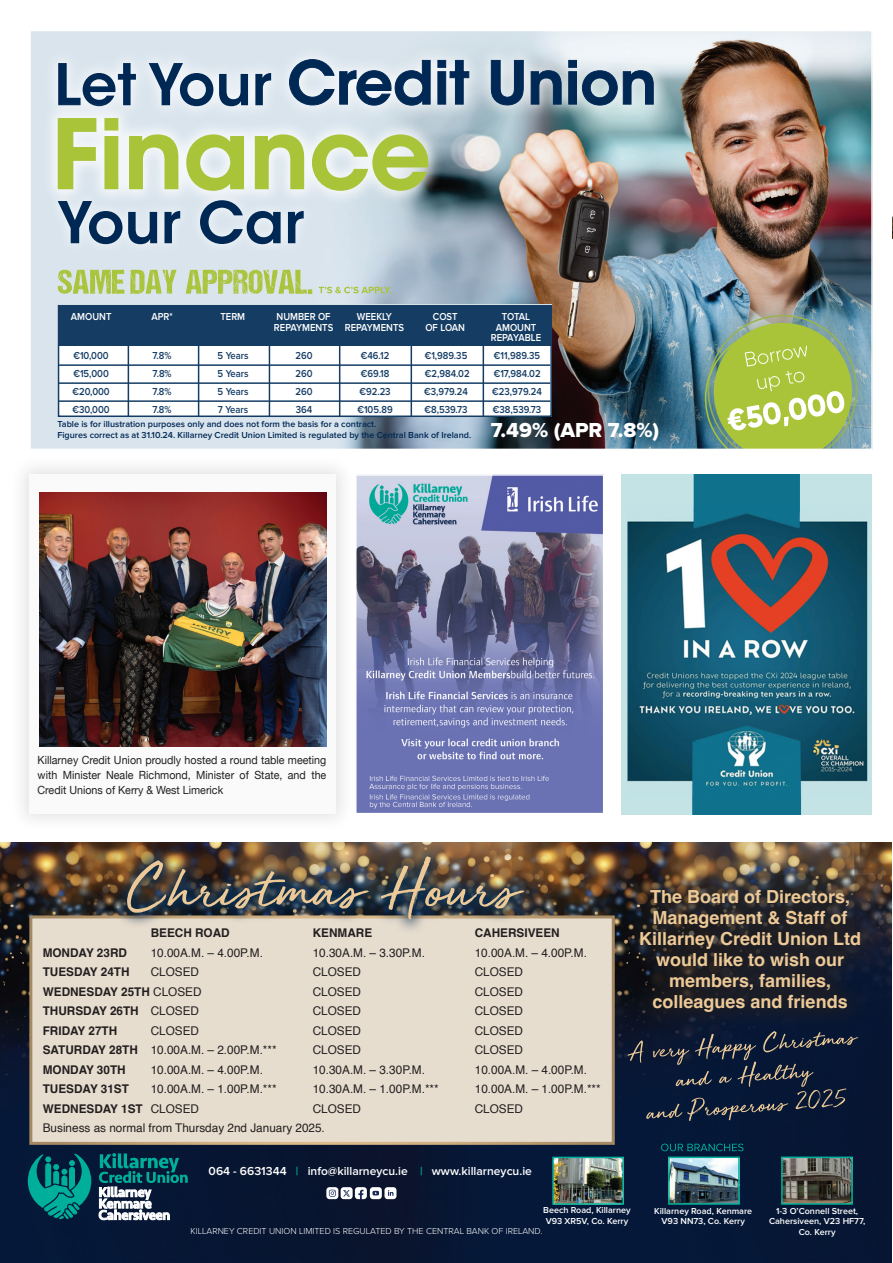
<style>
.page{position:relative;width:893px;height:1263px;background:#fff}
.page>*{position:absolute;margin:0;border:0;box-sizing:border-box;transform-origin:0 0}
.t1{font:21px "Proxima Nova Extrabld";color:#fff}
.t2{font:700 18px/21px "Helvetica";color:#ecc996;text-align:center}
.t3{font:12px "Helvetica";color:#231f20}
.t4{font:700 12px "Helvetica";color:#231f20}
.t5{font:600 12px "Proxima Nova";color:#fff}
.t6{font:11.25px/15px "Helvetica Neue";color:#231f20;text-align:justify;scale:.95 1}
.t7{font:600 10.5px "Proxima Nova";color:#153d64;scale:.9 1}
.t8{font:600 10.5px/10.5px "Proxima Nova";color:#fff;text-align:center;scale:.9 1}
.t9{font:600 9px/10.8px "Proxima Nova";color:#002855}
.t10{font:600 9px/10.5px "Proxima Nova";color:#fff;text-align:center}
.t11{font:300 9px "Proxima Nova";color:#fff}
.s1{font-weight:400}
.s2{font-weight:700}
.s3{color:#00af9b}
</style>
<div class="page">
<img style="left:0;top:843px;width:892px;height:420px">
<div style="left:30px;top:31px;width:842px;height:418px;background:#d9e4ed"></div>
<img style="left:139px;top:33px;width:731px;height:414px">
<svg style="left:319px;top:287px;width:73px;height:6px"></svg>
<svg style="left:186px;top:270px;width:126px;height:24px"></svg>
<svg style="left:58px;top:270px;width:118px;height:24px"></svg>
<div style="left:58px;top:305px;width:493px;height:112px;background:#fff"></div>
<div style="left:58px;top:305px;width:494px;height:112px;border:2px solid #153d64"></div>
<hr style="left:411px;top:305px;width:1px;height:111px;background:#153d64">
<div style="left:59px;top:305px;width:493px;height:41px;background:#153d64"></div>
<hr style="left:128px;top:305px;width:1px;height:111px;background:#153d64">
<hr style="left:198px;top:305px;width:1px;height:111px;background:#153d64">
<hr style="left:269px;top:305px;width:1px;height:111px;background:#153d64">
<hr style="left:339px;top:305px;width:1px;height:111px;background:#153d64">
<hr style="left:483px;top:305px;width:1px;height:111px;background:#153d64">
<hr style="left:59px;top:364px;width:491px;height:2px;background:#153d64">
<hr style="left:59px;top:382px;width:491px;height:2px;background:#153d64">
<hr style="left:59px;top:400px;width:491px;height:2px;background:#153d64">
<img style="left:656px;top:264px;width:214px;height:183px">
<div style="left:42px;top:44px;width:628px;height:78px;background:#fff;opacity:.75"></div>
<svg style="left:58px;top:63px;width:213px;height:39px"></svg>
<svg style="left:289px;top:59px;width:365px;height:47px"></svg>
<div style="left:42px;top:102px;width:402px;height:105px;background:#fff;opacity:.75"></div>
<svg style="left:57px;top:117px;width:372px;height:75px"></svg>
<div style="left:47px;top:189px;width:268px;height:67px;background:#fff;opacity:.75"></div>
<svg style="left:58px;top:200px;width:246px;height:44px"></svg>
<div style="left:29px;top:30px;width:844px;height:420px;border:2px solid #fff"></div>
<img style="left:358px;top:477px;width:243px;height:334px">
<div style="left:355px;top:474px;width:249px;height:340px;border:2px solid #fff"></div>
<img style="left:892px;top:216px;width:1px;height:22px">
<div style="left:341px;top:1187px;width:12px;height:12px;background:#fff;border-radius:3px"></div>
<div style="left:370px;top:1187px;width:12px;height:12px;background:#fff;border-radius:3px"></div>
<div style="left:326px;top:1187px;width:12px;height:12px;background:#fff;border-radius:3px"></div>
<svg style="left:329px;top:1189px;width:7px;height:8px"></svg>
<div style="left:384px;top:1187px;width:12px;height:12px;background:#fff;border-radius:3px"></div>
<svg style="left:388px;top:1190px;width:5px;height:6px"></svg>
<svg style="left:343px;top:1187px;width:36px;height:12px"></svg>
<svg style="left:661px;top:1143px;width:82px;height:8px"></svg>
<svg style="left:28px;top:1154px;width:63px;height:65px;background:#026a6d"></svg>
<svg style="left:99px;top:1153px;width:89px;height:67px;background:#355f6e"></svg>
<img style="left:555px;top:1160px;width:66px;height:42px">
<div style="left:552px;top:1157px;width:72px;height:48px;border:2px solid #00af9b"></div>
<img style="left:671px;top:1159px;width:66px;height:43px">
<div style="left:668px;top:1156px;width:72px;height:49px;border:2px solid #00af9b"></div>
<img style="left:784px;top:1159px;width:66px;height:43px">
<div style="left:781px;top:1156px;width:72px;height:49px;border:2px solid #00af9b"></div>
<svg style="left:627px;top:1035px;width:231px;height:86px;background:#1b273e"></svg>
<div style="left:31px;top:917px;width:582px;height:226px;background:#e7ddcf"></div>
<div style="left:616px;top:866px;width:268px;height:169px;background:#231f20;opacity:.72"></div>
<img style="left:622px;top:474px;width:249px;height:340px">
<div style="left:9px;top:454px;width:346px;height:379px;background:#231f20;opacity:.13"></div>
<div style="left:29px;top:474px;width:306px;height:339px;background:#fafafa"></div>
<img style="left:39px;top:492px;width:287px;height:254px">
<img style="left:111px;top:842px;width:428px;height:88px">
<img style="left:127px;top:856px;width:397px;height:63px">
<p class="t8" style="left:71px;top:312px;width:47px">AMOUNT</p>
<p class="t8" style="left:151px;top:312px;width:25px">APR*</p>
<p class="t8" style="left:220px;top:312px;width:29px">TERM</p>
<p class="t8" style="left:274px;top:312px;width:67px;text-align:left">NUMBER OF<br>REPAYMENTS</p>
<p class="t8" style="left:345px;top:312px;width:67px">WEEKLY<br>REPAYMENTS</p>
<p class="t8" style="left:425px;top:312px;width:46px">COST<br>OF LOAN</p>
<p class="t8" style="left:491px;top:312px;width:57px">TOTAL<br>AMOUNT<br>REPAYABLE</p>
<p class="t7" style="left:73px;top:350px;width:41px">€10,000</p>
<p class="t7" style="left:153px;top:350px;width:23px">7.8%</p>
<p class="t7" style="left:218px;top:350px;width:36px">5 Years</p>
<p class="t7" style="left:295px;top:350px;width:21px">260</p>
<p class="t7" style="left:361px;top:350px;width:33px">€46.12</p>
<p class="t7" style="left:425px;top:350px;width:49px">€1,989.35</p>
<p class="t7" style="left:494px;top:350px;width:53px">€11,989.35</p>
<p class="t7" style="left:73px;top:368px;width:41px">€15,000</p>
<p class="t7" style="left:153px;top:368px;width:23px">7.8%</p>
<p class="t7" style="left:218px;top:368px;width:36px">5 Years</p>
<p class="t7" style="left:296px;top:368px;width:21px">260</p>
<p class="t7" style="left:361px;top:368px;width:33px">€69.18</p>
<p class="t7" style="left:425px;top:368px;width:51px">€2,984.02</p>
<p class="t7" style="left:494px;top:368px;width:54px">€17,984.02</p>
<p class="t7" style="left:72px;top:385px;width:43px">€20,000</p>
<p class="t7" style="left:153px;top:385px;width:23px">7.8%</p>
<p class="t7" style="left:218px;top:385px;width:36px">5 Years</p>
<p class="t7" style="left:296px;top:385px;width:21px">260</p>
<p class="t7" style="left:359px;top:385px;width:36px">€92.23</p>
<p class="t7" style="left:424px;top:385px;width:50px">€3,979.24</p>
<p class="t7" style="left:492px;top:385px;width:57px">€23,979.24</p>
<p class="t7" style="left:73px;top:403px;width:43px">€30,000</p>
<p class="t7" style="left:153px;top:403px;width:23px">7.8%</p>
<p class="t7" style="left:218px;top:403px;width:35px">7 Years</p>
<p class="t7" style="left:296px;top:403px;width:20px">364</p>
<p class="t7" style="left:357px;top:403px;width:41px">€105.89</p>
<p class="t7" style="left:424px;top:403px;width:50px">€8,539.73</p>
<p class="t7" style="left:493px;top:403px;width:56px">€38,539.73</p>
<p class="t1" style="left:491px;top:421px;width:170px">7.49% (APR 7.8%)</p>
<p class="t9" style="left:57px;top:419px;width:415px">Table is for illustration purposes only and does not form the basis for a contract.<br>Figures correct as at 31.10.24. Killarney Credit Union Limited is regulated by the Central Bank of Ireland.</p>
<p class="t6" style="left:38px;top:753px;width:305px">Killarney Credit Union proudly hosted a round table meeting with Minister Neale Richmond, Minister of State, and the Credit Unions of Kerry &amp; West Limerick</p>
<p class="t4" style="left:151px;top:925px;width:81px">BEECH ROAD</p>
<p class="t4" style="left:313px;top:925px;width:61px">KENMARE</p>
<p class="t4" style="left:475px;top:925px;width:86px">CAHERSIVEEN</p>
<p class="t4" style="left:43px;top:945px;width:86px">MONDAY 23RD</p>
<p class="t3" style="left:151px;top:943px;width:114px">10.00A.M. – 4.00P.M.</p>
<p class="t3" style="left:313px;top:943px;width:114px">10.30A.M. – 3.30P.M.</p>
<p class="t3" style="left:475px;top:943px;width:114px">10.00A.M. – 4.00P.M.</p>
<p class="t4" style="left:43px;top:964px;width:88px">TUESDAY 24TH</p>
<p class="t3" style="left:151px;top:962px;width:50px">CLOSED</p>
<p class="t3" style="left:313px;top:962px;width:50px">CLOSED</p>
<p class="t3" style="left:475px;top:962px;width:50px">CLOSED</p>
<p class="t4" style="left:43px;top:984px;width:160px">WEDNESDAY 25TH <span class="s1">CLOSED</span></p>
<p class="t3" style="left:313px;top:982px;width:50px">CLOSED</p>
<p class="t3" style="left:475px;top:982px;width:50px">CLOSED</p>
<p class="t4" style="left:43px;top:1003px;width:158px">THURSDAY 26TH <span class="s1">CLOSED</span></p>
<p class="t3" style="left:313px;top:1001px;width:50px">CLOSED</p>
<p class="t3" style="left:475px;top:1001px;width:50px">CLOSED</p>
<p class="t4" style="left:43px;top:1023px;width:76px">FRIDAY 27TH</p>
<p class="t3" style="left:151px;top:1021px;width:50px">CLOSED</p>
<p class="t3" style="left:313px;top:1021px;width:50px">CLOSED</p>
<p class="t3" style="left:475px;top:1021px;width:50px">CLOSED</p>
<p class="t3" style="left:43px;top:1040px;width:235px"><span class="s2">SATURDAY 28TH</span> 10.00A.M. – 2.00P.M.***</p>
<p class="t3" style="left:313px;top:1040px;width:50px">CLOSED</p>
<p class="t3" style="left:475px;top:1040px;width:50px">CLOSED</p>
<p class="t4" style="left:43px;top:1062px;width:84px">MONDAY 30TH</p>
<p class="t3" style="left:151px;top:1060px;width:114px">10.00A.M. – 4.00P.M.</p>
<p class="t3" style="left:313px;top:1060px;width:114px">10.30A.M. – 3.30P.M.</p>
<p class="t3" style="left:475px;top:1060px;width:114px">10.00A.M. – 4.00P.M.</p>
<p class="t4" style="left:43px;top:1081px;width:88px">TUESDAY 31ST</p>
<p class="t3" style="left:151px;top:1079px;width:127px">10.00A.M. – 1.00P.M.***</p>
<p class="t3" style="left:313px;top:1079px;width:127px">10.30A.M. – 1.00P.M.***</p>
<p class="t3" style="left:475px;top:1079px;width:127px">10.00A.M. – 1.00P.M.***</p>
<p class="t4" style="left:43px;top:1101px;width:158px">WEDNESDAY 1ST <span class="s1">CLOSED</span></p>
<p class="t3" style="left:313px;top:1099px;width:50px">CLOSED</p>
<p class="t3" style="left:475px;top:1099px;width:50px">CLOSED</p>
<p class="t3" style="left:43px;top:1118px;width:284px">Business as normal from Thursday 2nd January 2025.</p>
<p class="t5" style="left:209px;top:1164px;width:325px">064 - 6631344 <span class="s3">|</span> info@killarneycu.ie <span class="s3">|</span> www.killarneycu.ie</p>
<p class="t2" style="left:639px;top:888px;width:224px">The Board of Directors,<br>Management &amp; Staff of<br>Killarney Credit Union Ltd would like to wish our members, families, colleagues and friends</p>
<p class="t10" style="left:543px;top:1205px;width:89px;text-align:left">Beech Road, Killarney<br>V93 XR5V, Co. Kerry</p>
<p class="t10" style="left:654px;top:1206px;width:100px">Killarney Road, Kenmare<br>V93 NN73, Co. Kerry</p>
<p class="t10" style="left:769px;top:1206px;width:98px">1-3 O’Connell Street,<br>Cahersiveen, V23 HF77,<br>Co. Kerry</p>
<p class="t11" style="left:191px;top:1227px;width:353px">KILLARNEY CREDIT UNION LIMITED IS REGULATED BY THE CENTRAL BANK OF IRELAND.</p>
</div>
